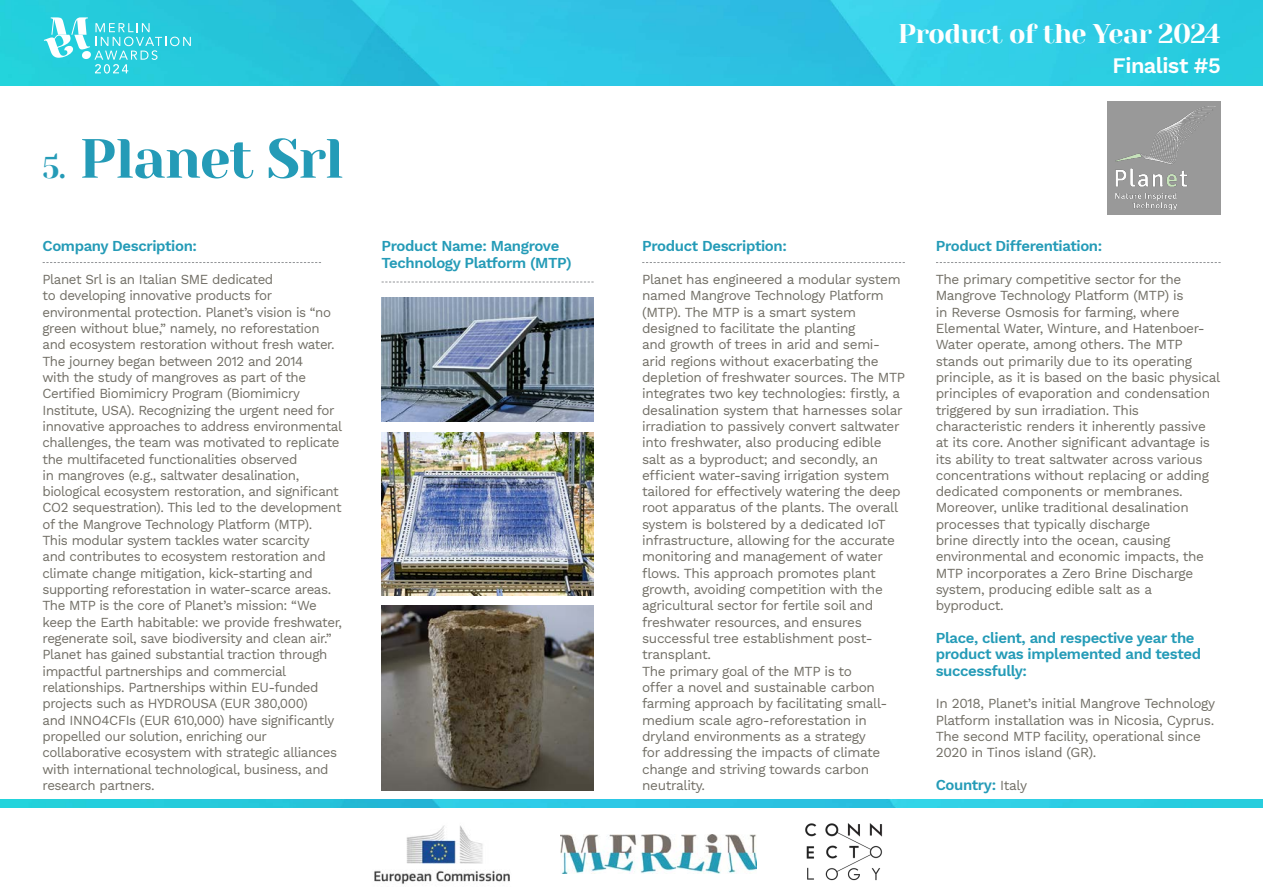
<style>
.page{position:relative;width:1263px;height:893px;background:#fff}
.page>*{position:absolute;margin:0;border:0;box-sizing:border-box;transform-origin:0 0}
.t1{font:55.05px "Yeseva One";letter-spacing:-.025em;color:#249bb7}
.t2{font:27px "Yeseva One";letter-spacing:-.025em;color:#fff}
.t3{font:600 21.75px "Work Sans";letter-spacing:-.025em;color:#fff}
.t4{font:600 15px/16.4px "Work Sans";letter-spacing:-.025em;color:#249bb7}
.t5{font:13.65px/16.4px "Work Sans";letter-spacing:-.03em;color:#706d64}
.s1{font-size:30px}
.s2{font-weight:400;font-size:13.65px;color:#706d64}
</style>
<div class="page">
<img style="left:0;top:0;width:1263px;height:85px">
<img style="left:0;top:799px;width:1263px;height:8px">
<img style="left:560px;top:834px;width:197px;height:40px">
<img style="left:374px;top:825px;width:136px;height:59px">
<img style="left:805px;top:823px;width:78px;height:58px">
<svg style="left:44px;top:17px;width:147px;height:57px;background:#4ad4e2"></svg>
<svg style="left:43px;top:262px;width:278px;height:1px"></svg>
<svg style="left:382px;top:282px;width:212px;height:1px"></svg>
<svg style="left:642px;top:262px;width:263px;height:1px"></svg>
<svg style="left:936px;top:262px;width:285px;height:1px"></svg>
<img style="left:382px;top:432px;width:212px;height:163px">
<img style="left:382px;top:605px;width:212px;height:185px">
<img style="left:382px;top:298px;width:212px;height:123px">
<div style="left:1107px;top:101px;width:113px;height:114px;background:#999"></div>
<img style="left:1116px;top:106px;width:99px;height:104px">
<h1 class="t1" style="left:43px;top:126px;width:302px"><span class="s1">5.</span> Planet Srl</h1>
<p class="t4" style="left:43px;top:237px;width:156px">Company Description:</p>
<p class="t5" style="left:43px;top:270px;width:301px">Planet Srl is an Italian SME dedicated<br>to developing innovative products for environmental protection. Planet’s vision is “no green without blue,” namely, no reforestation and ecosystem restoration without fresh water.<br>The journey began between 2012 and 2014<br>with the study of mangroves as part of the Certified Biomimicry Program (Biomimicry Institute, USA). Recognizing the urgent need for innovative approaches to address environmental challenges, the team was motivated to replicate the multifaceted functionalities observed<br>in mangroves (e.g., saltwater desalination, biological ecosystem restoration, and significant CO2 sequestration). This led to the development of the Mangrove Technology Platform (MTP).<br>This modular system tackles water scarcity<br>and contributes to ecosystem restoration and climate change mitigation, kick-starting and supporting reforestation in water-scarce areas.<br>The MTP is the core of Planet’s mission: “We keep the Earth habitable: we provide freshwater, regenerate soil, save biodiversity and clean air.” Planet has gained substantial traction through impactful partnerships and commercial relationships. Partnerships within EU-funded projects such as HYDROUSA (EUR 380,000)<br>and INNO4CFIs (EUR 610,000) have significantly propelled our solution, enriching our collaborative ecosystem with strategic alliances with international technological, business, and research partners.</p>
<p class="t4" style="left:382px;top:237px;width:192px">Product Name: Mangrove<br>Technology Platform (MTP)</p>
<h2 class="t2" style="left:898px;top:17px;width:324px">Product of the Year 2024</h2>
<h3 class="t3" style="left:1112px;top:49px;width:110px">Finalist #5</h3>
<p class="t4" style="left:642px;top:237px;width:146px">Product Description:</p>
<p class="t5" style="left:642px;top:270px;width:265px">Planet has engineered a modular system named Mangrove Technology Platform (MTP). The MTP is a smart system designed to facilitate the planting<br>and growth of trees in arid and semi&shy;arid regions without exacerbating the depletion of freshwater sources. The MTP integrates two key technologies: firstly, a desalination system that harnesses solar irradiation to passively convert saltwater into freshwater, also producing edible salt as a byproduct; and secondly, an efficient water-saving irrigation system tailored for effectively watering the deep root apparatus of the plants. The overall system is bolstered by a dedicated IoT infrastructure, allowing for the accurate monitoring and management of water flows. This approach promotes plant growth, avoiding competition with the agricultural sector for fertile soil and freshwater resources, and ensures successful tree establishment post&shy;transplant.<br>The primary goal of the MTP is to<br>offer a novel and sustainable carbon farming approach by facilitating small&shy;medium scale agro-reforestation in dryland environments as a strategy<br>for addressing the impacts of climate change and striving towards carbon neutrality.</p>
<p class="t4" style="left:936px;top:237px;width:168px">Product Differentiation:</p>
<p class="t5" style="left:936px;top:270px;width:286px">The primary competitive sector for the Mangrove Technology Platform (MTP) is<br>in Reverse Osmosis for farming, where Elemental Water, Winture, and Hatenboer-Water operate, among others. The MTP stands out primarily due to its operating principle, as it is based on the basic physical principles of evaporation and condensation triggered by sun irradiation. This characteristic renders it inherently passive at its core. Another significant advantage is its ability to treat saltwater across various concentrations without replacing or adding dedicated components or membranes.<br>Moreover, unlike traditional desalination processes that typically discharge<br>brine directly into the ocean, causing environmental and economic impacts, the MTP incorporates a Zero Brine Discharge system, producing edible salt as a byproduct.</p>
<p class="t4" style="left:936px;top:629px;width:267px">Place, client, and respective year the product was implemented and tested successfully:</p>
<p class="t5" style="left:936px;top:695px;width:281px">In 2018, Planet’s initial Mangrove Technology Platform installation was in Nicosia, Cyprus.<br>The second MTP facility, operational since 2020 in Tinos island (GR).</p>
<p class="t4" style="left:936px;top:776px;width:93px">Country: <span class="s2">Italy</span></p>
</div>
